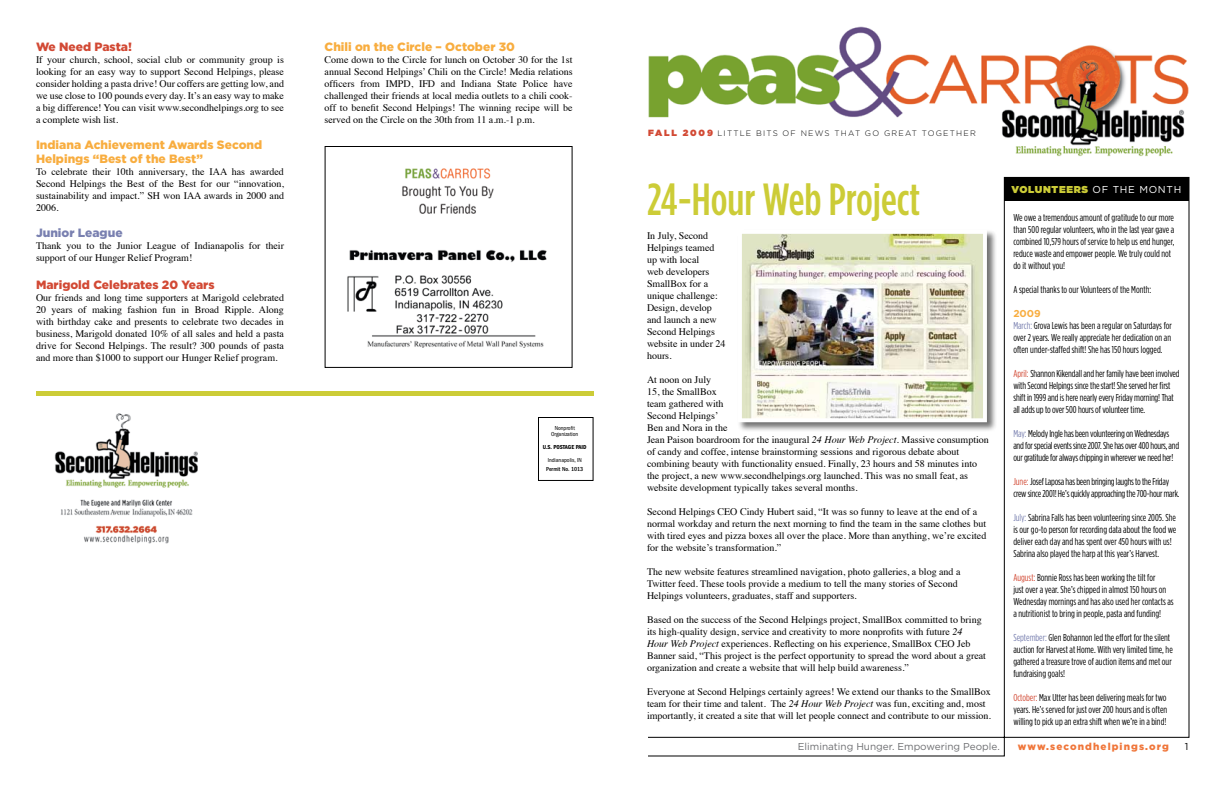
<style>
.page{position:relative;width:1224px;height:792px;background:#fff}
.page>*{position:absolute;margin:0;border:0;box-sizing:border-box;transform-origin:0 0}
.t1{font:500 45px "Gotham Condensed";color:#cccc37}
.t2{font:900 12px/14px "Gotham";color:#f8ad3f}
.t3{font:900 12px "Gotham";color:#d24934}
.t4{font:900 12px "Gotham";color:#7980b0}
.t5{font:10px/12px "Times";color:#000}
.t6{font:10px/12px "Gotham Condensed";color:#000}
.t7{font:10px/12px "Gotham Condensed";letter-spacing:-.02em;color:#000}
.t8{font:10px "Gotham";color:#6d6e71}
.t9{font:900 10px "Gotham";letter-spacing:.11em;color:#f0763a}
.t10{font:900 10px "Gotham";letter-spacing:.07em;color:#cccc37}
.t11{font:700 10px "Gotham";color:#f8ad3f}
.t12{font:10px "Gotham";color:#000}
.t13{font:300 8px "Gotham";letter-spacing:.15em;color:#000}
.t14{font:condensed 6px/6px "ITC Franklin Gothic Std";color:#000;text-align:center}
.t15{font:6px "ITC Franklin Gothic Std Dm Cd";color:#000}
.t16{font:500 condensed 6px "ITC Franklin Gothic Std";color:#000}
.s1{font-weight:900;font-size:9px;color:#d24934}
.s2{font-style:italic}
.s3{font-weight:400;color:#fff}
.s4{color:#7980b0}
.s5{color:#d24934}
</style>
<div class="page">
<svg style="left:648px;top:177px;width:542px;height:579px"></svg>
<img style="left:648px;top:26px;width:541px;height:131px">
<img style="left:54px;top:413px;width:144px;height:131px">
<div style="left:737px;top:229px;width:260px;height:203px;background:#000;opacity:.55"></div>
<img style="left:743px;top:235px;width:239px;height:182px">
<div style="left:738px;top:230px;width:249px;height:192px;border:4px solid #fff"></div>
<div style="left:538px;top:417px;width:55px;height:64px;border:1px solid #000"></div>
<div style="left:648px;top:128px;width:352px;height:24px;background:#fff"></div>
<img style="left:347px;top:168px;width:200px;height:180px">
<div style="left:325px;top:146px;width:248px;height:222px;border:1px solid #000"></div>
<hr style="left:36px;top:392px;width:557px;height:4px;background:#cccc37">
<p class="t3" style="left:36px;top:40px;width:97px">We Need Pasta!</p>
<p class="t5" style="left:36px;top:53px;width:250px;text-align:justify">If your church, school, social club or community group is looking for an easy way to support Second Helpings, please consider holding a pasta drive! Our coffers are getting low, and we use close to 100 pounds every day. It’s an easy way to make a big difference! You can visit www.secondhelpings.org to see a complete wish list.</p>
<p class="t2" style="left:36px;top:137px;width:228px">Indiana Achievement Awards Second<br>Helpings “Best of the Best”</p>
<p class="t5" style="left:36px;top:165px;width:250px;text-align:justify">To celebrate their 10th anniversary, the IAA has awarded Second Helpings the Best of the Best for our “innovation, sustainability and impact.” SH won IAA awards in 2000 and 2006.</p>
<p class="t4" style="left:36px;top:226px;width:88px">Junior League</p>
<p class="t5" style="left:36px;top:239px;width:250px">Thank you to the Junior League of Indianapolis for their support of our Hunger Relief Program!</p>
<p class="t3" style="left:36px;top:278px;width:180px">Marigold Celebrates 20 Years</p>
<p class="t5" style="left:36px;top:291px;width:250px;text-align:justify">Our friends and long time supporters at Marigold celebrated 20 years of making fashion fun in Broad Ripple. Along with birthday cake and presents to celebrate two decades in business, Marigold donated 10% of all sales and held a pasta drive for Second Helpings. The result? 300 pounds of pasta and more than $1000 to support our Hunger Relief program.</p>
<p class="t2" style="left:325px;top:39px;width:192px">Chili on the Circle – October 30</p>
<p class="t5" style="left:325px;top:53px;width:250px;text-align:justify">Come down to the Circle for lunch on October 30 for the 1st annual Second Helpings’ Chili on the Circle! Media relations officers from IMPD, IFD and Indiana State Police have challenged their friends at local media outlets to a chili cook&shy;off to benefit Second Helpings! The winning recipe will be served on the Circle on the 30th from 11 a.m.-1 p.m.</p>
<p class="t14" style="left:551px;top:425px;width:29px">Nonprofit<br>Organization</p>
<p class="t15" style="left:543px;top:444px;width:45px">U.S. POSTAGE PAID</p>
<p class="t14" style="left:548px;top:457px;width:36px">Indianapolis, IN</p>
<p class="t16" style="left:546px;top:466px;width:39px">Permit No. 1013</p>
<p class="t13" style="left:648px;top:129px;width:329px"><span class="s1">FALL 2009</span> LITTLE BITS OF NEWS THAT GO GREAT TOGETHER</p>
<h1 class="t1" style="left:647px;top:175px;width:275px">24-Hour Web Project</h1>
<p class="t5" style="left:647px;top:229px;width:80px">In July, Second<br>Helpings teamed up with local<br>web developers<br>SmallBox for a unique challenge:<br>Design, develop and launch a new<br>Second Helpings website in under 24 hours.</p>
<p class="t5" style="left:647px;top:373px;width:343px">At noon on July<br>15, the SmallBox<br>team gathered with<br>Second Helpings’<br>Ben and Nora in the<br>Jean Paison boardroom for the inaugural <span class="s2">24 Hour Web Project</span>. Massive consumption of candy and coffee, intense brainstorming sessions and rigorous debate about combining beauty with functionality ensued. Finally, 23 hours and 58 minutes into the project, a new www.secondhelpings.org launched. This was no small feat, as website development typically takes several months.</p>
<p class="t5" style="left:647px;top:505px;width:341px">Second Helpings CEO Cindy Hubert said, “It was so funny to leave at the end of a normal workday and return the next morning to find the team in the same clothes but with tired eyes and pizza boxes all over the place. More than anything, we’re excited for the website’s transformation.”</p>
<p class="t5" style="left:647px;top:565px;width:315px">The new website features streamlined navigation, photo galleries, a blog and a<br>Twitter feed. These tools provide a medium to tell the many stories of Second<br>Helpings volunteers, graduates, staff and supporters.</p>
<p class="t5" style="left:647px;top:613px;width:341px">Based on the success of the Second Helpings project, SmallBox committed to bring its high-quality design, service and creativity to more nonprofits with future <span class="s2">24<br>Hour Web Project</span> experiences. Reflecting on his experience, SmallBox CEO Jeb Banner said, “This project is the perfect opportunity to spread the word about a great organization and create a website that will help build awareness.”</p>
<p class="t5" style="left:647px;top:685px;width:346px">Everyone at Second Helpings certainly agrees! We extend our thanks to the SmallBox team for their time and talent. The <span class="s2">24 Hour Web Project</span> was fun, exciting and, most importantly, it created a site that will let people connect and contribute to our mission.</p>
<p class="t8" style="left:798px;top:741px;width:203px">Eliminating Hunger. Empowering People.</p>
<p class="t9" style="left:1018px;top:740px;width:152px">www.secondhelpings.org</p>
<p class="t12" style="left:1185px;top:741px;width:5px">1</p>
<p class="t10" style="left:1011px;top:184px;width:171px">VOLUNTEERS <span class="s3">OF THE MONTH</span></p>
<p class="t6" style="left:1013px;top:211px;width:163px">We owe a tremendous amount of gratitude to our more than 500 regular volunteers, who in the last year gave a combined 10,579 hours of service to help us end hunger, reduce waste and empower people. We truly could not do it without you!</p>
<p class="t6" style="left:1013px;top:283px;width:139px">A special thanks to our Volunteers of the Month:</p>
<p class="t11" style="left:1013px;top:307px;width:29px">2009</p>
<p class="t6" style="left:1013px;top:319px;width:160px;text-align:justify"><span class="s4">March:</span> Grova Lewis has been a regular on Saturdays for over 2 years. We really appreciate her dedication on an often under-staffed shift! She has 150 hours logged.</p>
<p class="t6" style="left:1013px;top:367px;width:168px"><span class="s5">April:</span> Shannon Kikendall and her family have been involved with Second Helpings since the start! She served her first shift in 1999 and is here nearly every Friday morning! That all adds up to over 500 hours of volunteer time.</p>
<p class="t7" style="left:1013px;top:427px;width:167px"><span class="s4">May:</span> Melody Ingle has been volunteering on Wednesdays and for special events since 2007. She has over 400 hours, and our gratitude for always chipping in wherever we need her!</p>
<p class="t7" style="left:1013px;top:475px;width:168px"><span class="s5">June:</span> Josef Laposa has been bringing laughs to the Friday crew since 2001! He’s quickly approaching the 700-hour mark.</p>
<p class="t6" style="left:1013px;top:511px;width:165px"><span class="s4">July:</span> Sabrina Falls has been volunteering since 2005. She is our go-to person for recording data about the food we deliver each day and has spent over 450 hours with us!<br>Sabrina also played the harp at this year’s Harvest.</p>
<p class="t6" style="left:1013px;top:571px;width:162px"><span class="s5">August:</span> Bonnie Ross has been working the tilt for<br>just over a year. She’s chipped in almost 150 hours on Wednesday mornings and has also used her contacts as a nutritionist to bring in people, pasta and funding!</p>
<p class="t6" style="left:1013px;top:631px;width:161px"><span class="s4">September:</span> Glen Bohannon led the effort for the silent auction for Harvest at Home. With very limited time, he gathered a treasure trove of auction items and met our fundraising goals!</p>
<p class="t6" style="left:1013px;top:691px;width:155px;text-align:justify"><span class="s5">October:</span> Max Utter has been delivering meals for two years. He’s served for just over 200 hours and is often willing to pick up an extra shift when we’re in a bind!</p>
</div>
